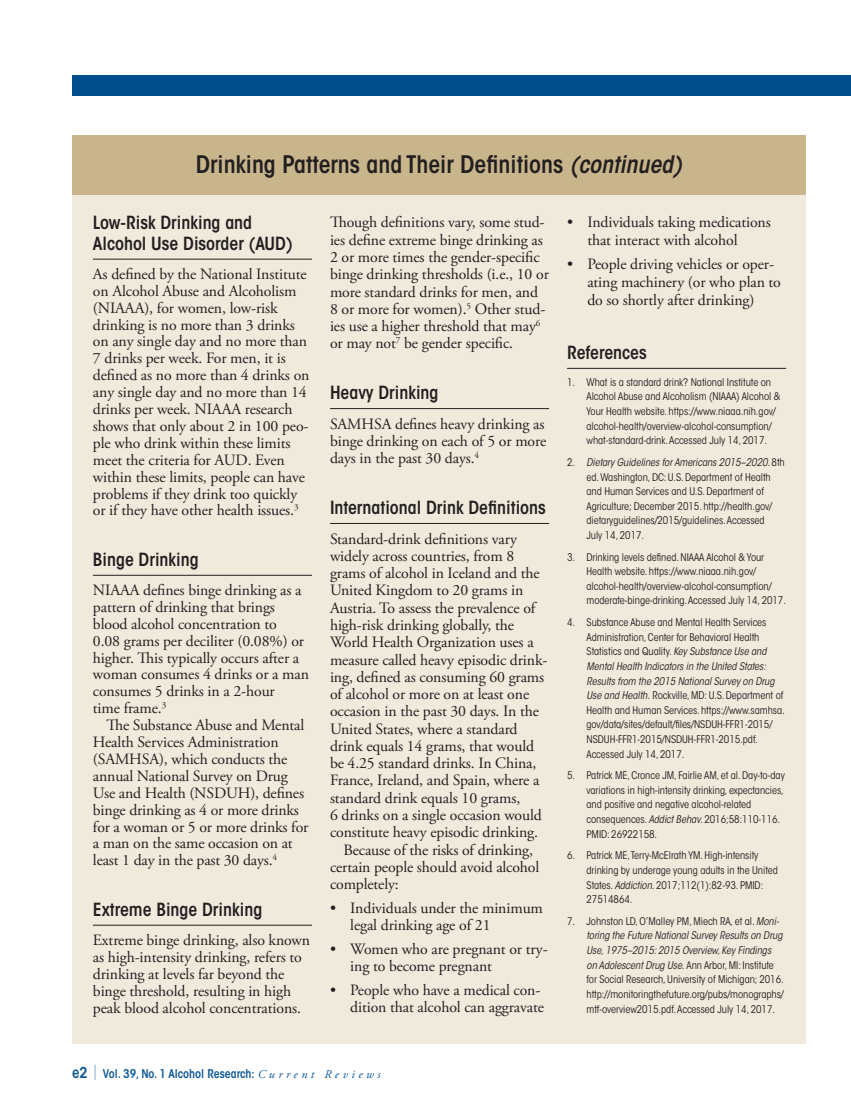
<style>
.page{position:relative;width:851px;height:1107px;background:#fff}
.page>*{position:absolute;margin:0;border:0;box-sizing:border-box;transform-origin:0 0}
.t1{font:600 condensed 24px "ITC Avant Garde Std";color:#231f20}
.t2{font:600 condensed 18px/20.7px "ITC Avant Garde Std";color:#231f20}
.t3{font:15.75px/17px "Adobe Garamond Pro";letter-spacing:-.01em;color:#231f20}
.t4{font:600 condensed 12px "ITC Avant Garde Std";color:#0c5896}
.t5{font:condensed 10.5px/14.7px "ITC Avant Garde Std";letter-spacing:-.005em;color:#231f20}
.s1{font-style:italic}
.s2{font-size:15px}
.s3{font-weight:200;font-size:15px}
.s4{font-family:"Adobe Garamond Pro";font-weight:400;font-style:italic;font-stretch:normal}
</style>
<div class="page">
<div style="left:72px;top:76px;width:778px;height:20px;background:#004e8c"></div>
<div style="left:72px;top:194px;width:733px;height:850px;background:#f0eadc"></div>
<div style="left:72px;top:135px;width:733px;height:59px;background:#c9b58c"></div>
<hr style="left:93px;top:259px;width:219px;height:1px;background:#231f20">
<hr style="left:93px;top:575px;width:219px;height:1px;background:#231f20">
<hr style="left:93px;top:925px;width:219px;height:1px;background:#231f20">
<hr style="left:330px;top:408px;width:219px;height:1px;background:#231f20">
<hr style="left:330px;top:523px;width:219px;height:1px;background:#231f20">
<hr style="left:567px;top:368px;width:219px;height:1px;background:#231f20">
<h1 class="t1" style="left:196px;top:149px;width:487px">Drinking Patterns and Their Definitions <span class="s1">(continued)</span></h1>
<h2 class="t2" style="left:93px;top:212px;width:201px">Low-Risk Drinking and<br>Alcohol Use Disorder (AUD)</h2>
<p class="t3" style="left:93px;top:266px;width:218px">As defined by the National Institute on Alcohol Abuse and Alcoholism (NIAAA), for women, low-risk drinking is no more than 3 drinks on any single day and no more than<br>7 drinks per week. For men, it is defined as no more than 4 drinks on any single day and no more than 14 drinks per week. NIAAA research shows that only about 2 in 100 peo&shy;ple who drink within these limits meet the criteria for AUD. Even within these limits, people can have problems if they drink too quickly or if they have other health issues.<sup>3</sup></p>
<h2 class="t2" style="left:93px;top:549px;width:107px">Binge Drinking</h2>
<p class="t3" style="left:93px;top:582px;width:218px">NIAAA defines binge drinking as a pattern of drinking that brings blood alcohol concentration to<br>0.08 grams per deciliter (0.08%) or higher. This typically occurs after a woman consumes 4 drinks or a man consumes 5 drinks in a 2-hour<br>time frame.<sup>3</sup></p>
<p class="t3" style="left:93px;top:717px;width:217px;text-indent:13px">The Substance Abuse and Mental<br>Health Services Administration (SAMHSA), which conducts the annual National Survey on Drug<br>Use and Health (NSDUH), defines binge drinking as 4 or more drinks for a woman or 5 or more drinks for a man on the same occasion on at least 1 day in the past 30 days.<sup>4</sup></p>
<h2 class="t2" style="left:93px;top:899px;width:171px">Extreme Binge Drinking</h2>
<p class="t3" style="left:93px;top:932px;width:219px">Extreme binge drinking, also known as high-intensity drinking, refers to drinking at levels far beyond the binge threshold, resulting in high peak blood alcohol concentrations.</p>
<p class="t3" style="left:330px;top:214px;width:220px">Though definitions vary, some stud&shy;ies define extreme binge drinking as 2 or more times the gender-specific binge drinking thresholds (i.e., 10 or more standard drinks for men, and 8 or more for women).<sup>5</sup> Other stud&shy;ies use a higher threshold that may<sup>6 </sup>or may not<sup>7</sup> be gender specific.</p>
<h2 class="t2" style="left:330px;top:382px;width:110px">Heavy Drinking</h2>
<p class="t3" style="left:330px;top:416px;width:218px;text-align:justify">SAMHSA defines heavy drinking as binge drinking on each of 5 or more days in the past 30 days.<sup>4</sup></p>
<h2 class="t2" style="left:330px;top:497px;width:217px">International Drink Definitions</h2>
<p class="t3" style="left:330px;top:530px;width:219px">Standard-drink definitions vary widely across countries, from 8 grams of alcohol in Iceland and the United Kingdom to 20 grams in Austria. To assess the prevalence of high-risk drinking globally, the World Health Organization uses a measure called heavy episodic drink&shy;ing, defined as consuming 60 grams of alcohol or more on at least one occasion in the past 30 days. In the United States, where a standard drink equals 14 grams, that would be 4.25 standard drinks. In China, France, Ireland, and Spain, where a standard drink equals 10 grams,<br>6 drinks on a single occasion would constitute heavy episodic drinking.</p>
<p class="t3" style="left:330px;top:841px;width:211px;text-indent:13px">Because of the risks of drinking, certain people should avoid alcohol completely:</p>
<p class="t3" style="left:350px;top:900px;width:194px;text-indent:-20px">• Individuals under the minimum legal drinking age of 21</p>
<p class="t3" style="left:350px;top:941px;width:199px;text-indent:-20px">• Women who are pregnant or try&shy;ing to become pregnant</p>
<p class="t3" style="left:330px;top:982px;width:215px;text-align:right">• People who have a medical con&shy;dition that alcohol can aggravate</p>
<p class="t3" style="left:587px;top:214px;width:185px;line-height:17.7px;text-indent:-20px">• Individuals taking medications that interact with alcohol</p>
<p class="t3" style="left:587px;top:256px;width:195px;line-height:17.7px;text-indent:-20px">• People driving vehicles or oper&shy;ating machinery (or who plan to do so shortly after drinking)</p>
<h2 class="t2" style="left:567px;top:342px;width:81px">References</h2>
<p class="t5" style="left:586px;top:375px;width:195px;text-indent:-19px">1. What is a standard drink? National Institute on Alcohol Abuse and Alcoholism (NIAAA) Alcohol &amp; Your Health website. https://www.niaaa.nih.gov/ alcohol-health/overview-alcohol-consumption/ what-standard-drink. Accessed July 14, 2017.</p>
<p class="t5" style="left:586px;top:455px;width:200px;text-indent:-19px">2. <span class="s1">Dietary Guidelines for Americans 2015–2020</span>. 8th ed. Washington, DC: U.S. Department of Health and Human Services and U.S. Department of Agriculture; December 2015. http://health.gov/ dietaryguidelines/2015/guidelines. Accessed<br>July 14, 2017.</p>
<p class="t5" style="left:586px;top:549px;width:201px;text-indent:-19px">3. Drinking levels defined. NIAAA Alcohol &amp; Your Health website. https://www.niaaa.nih.gov/ alcohol-health/overview-alcohol-consumption/ moderate-binge-drinking. Accessed July 14, 2017.</p>
<p class="t5" style="left:586px;top:615px;width:200px;text-indent:-19px">4. Substance Abuse and Mental Health Services Administration, Center for Behavioral Health Statistics and Quality. <span class="s1">Key Substance Use and Mental Health Indicators in the United States:<br>Results from the 2015 National Survey on Drug Use and Health.</span> Rockville, MD: U.S. Department of Health and Human Services. https://www.samhsa. gov/data/sites/default/files/NSDUH-FFR1-2015/ NSDUH-FFR1-2015/NSDUH-FFR1-2015.pdf.<br>Accessed July 14, 2017.</p>
<p class="t5" style="left:586px;top:768px;width:200px;text-indent:-19px">5. Patrick ME, Cronce JM, Fairlie AM, et al. Day-to-day variations in high-intensity drinking, expectancies, and positive and negative alcohol-related consequences. <span class="s1">Addict Behav</span>. 2016;58:110-116.<br>PMID: 26922158.</p>
<p class="t5" style="left:586px;top:848px;width:193px;text-indent:-19px">6. Patrick ME,Terry-McElrath YM. High-intensity drinking by underage young adults in the United States. <span class="s1">Addiction</span>. 2017;112(1):82-93. PMID:<br>27514864.</p>
<p class="t5" style="left:586px;top:913px;width:199px;text-indent:-19px">7. Johnston LD, O’Malley PM, Miech RA, et al. <span class="s1">Moni&shy;toring the Future National Survey Results on Drug Use, 1975–2015: 2015 Overview, Key Findings on Adolescent Drug Use.</span> Ann Arbor, MI: Institute for Social Research, University of Michigan; 2016. http://monitoringthefuture.org/pubs/monographs/ mtf-overview2015.pdf. Accessed July 14, 2017.</p>
<p class="t4" style="left:72px;top:1066px;width:310px"><span class="s2">e2</span> <span class="s3">|</span> Vol. 39, No. 1 Alcohol Research: <span class="s4">C u r r e n t R e v i e w s</span></p>
</div>
